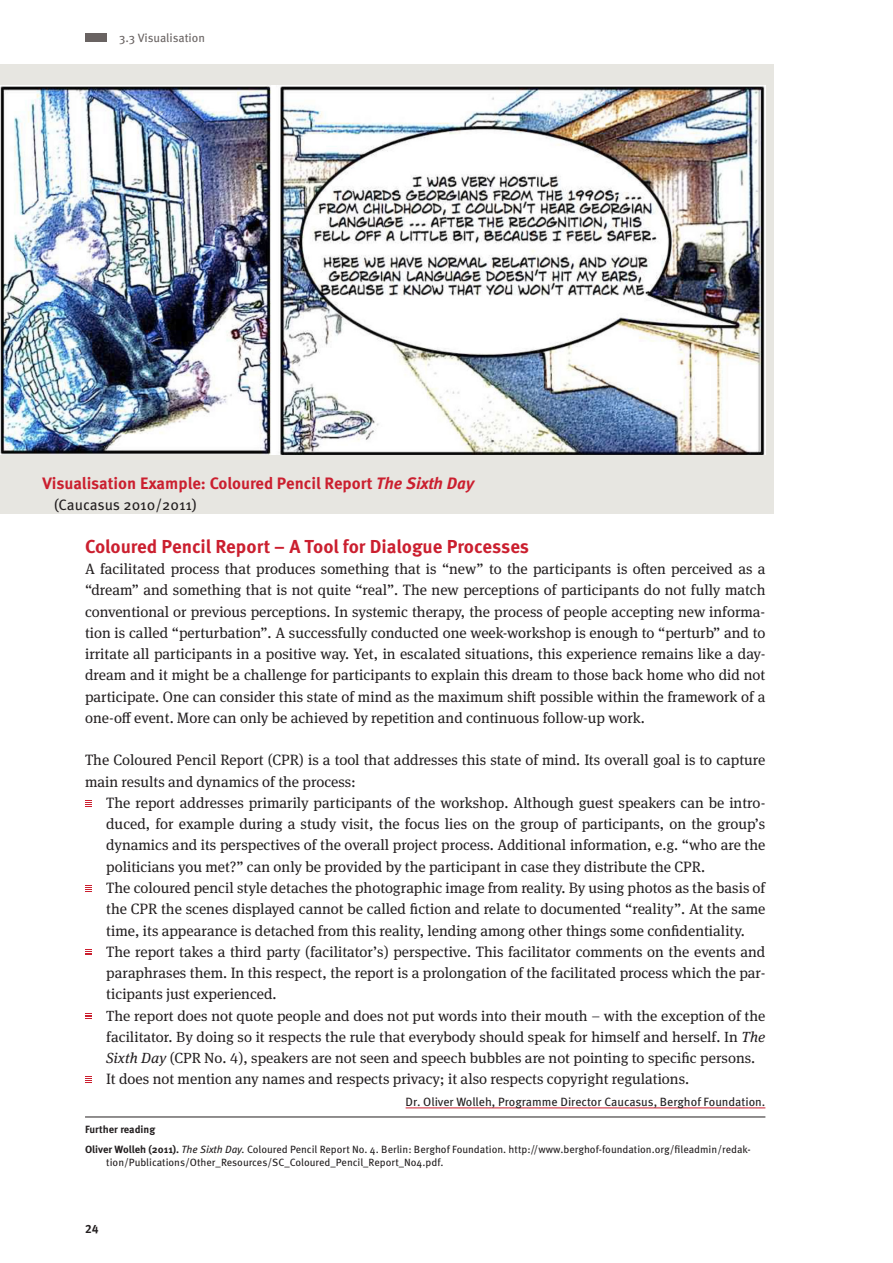
<style>
.page{position:relative;width:893px;height:1263px;background:#fff}
.page>*{position:absolute;margin:0;border:0;box-sizing:border-box;transform-origin:0 0}
.t1{font:700 18.75px "Meta Pro";color:#cb1f2f}
.t2{font:700 16.5px "Meta Pro";color:#cb1f2f}
.t3{font:15px/21.3px "Meta Serif Pro";color:#231f20}
.t4{font:15px "Meta Pro";letter-spacing:-.005em;color:#231f20}
.t5{font:14.7px/21.3px "Meta Serif Pro";color:#231f20;text-align:justify}
.t6{font:12px "Meta Pro";color:#231f20}
.t7{font:12px "Meta Pro";letter-spacing:-.005em;color:#696362}
.t8{font:700 12px "Meta Pro";color:#231f20}
.t9{font:10.5px/20.2px "Meta Pro";color:#231f20}
.s1{font-style:italic}
.s2{font-weight:700}
</style>
<div class="page">
<div style="left:85px;top:34px;width:21px;height:8px;background:#696362"></div>
<div style="left:0;top:64px;width:774px;height:449px;background:#e7e6e1"></div>
<img style="left:0;top:85px;width:765px;height:369px">
<hr style="left:406px;top:1107px;width:359px;height:1px;background:#cb1f2f">
<hr style="left:85px;top:1116px;width:680px;height:1px;background:#231f20">
<svg style="left:85px;top:800px;width:6px;height:5px"></svg>
<svg style="left:85px;top:885px;width:6px;height:7px"></svg>
<svg style="left:85px;top:949px;width:6px;height:6px"></svg>
<svg style="left:85px;top:1013px;width:6px;height:6px"></svg>
<svg style="left:85px;top:1076px;width:6px;height:7px"></svg>
<p class="t7" style="left:119px;top:29px;width:88px">3.3 Visualisation</p>
<p class="t2" style="left:43px;top:470px;width:433px">Visualisation Example: Coloured Pencil Report <span class="s1">The Sixth Day</span></p>
<p class="t4" style="left:54px;top:494px;width:144px">(Caucasus 2010/2011)</p>
<p class="t1" style="left:85px;top:532px;width:446px">Coloured Pencil Report – A Tool for Dialogue Processes</p>
<p class="t3" style="left:85px;top:557px;width:682px;text-align:justify">A facilitated process that produces something that is “new” to the participants is often perceived as a “dream” and something that is not quite “real”. The new perceptions of participants do not fully match conventional or previous perceptions. In systemic therapy, the process of people accepting new informa&shy;tion is called “perturbation”. A successfully conducted one week-workshop is enough to “perturb” and to irritate all participants in a positive way. Yet, in escalated situations, this experience remains like a day&shy;dream and it might be a challenge for participants to explain this dream to those back home who did not participate. One can consider this state of mind as the maximum shift possible within the framework of a one-off event. More can only be achieved by repetition and continuous follow-up work.</p>
<p class="t3" style="left:85px;top:749px;width:682px">The Coloured Pencil Report (CPR) is a tool that addresses this state of mind. Its overall goal is to capture main results and dynamics of the process:</p>
<p class="t3" style="left:106px;top:791px;width:661px">The report addresses primarily participants of the workshop. Although guest speakers can be intro&shy;duced, for example during a study visit, the focus lies on the group of participants, on the group’s dynamics and its perspectives of the overall project process. Additional information, e.g. “who are the politicians you met?” can only be provided by the participant in case they distribute the CPR.<br>The coloured pencil style detaches the photographic image from reality. By using photos as the basis of the CPR the scenes displayed cannot be called fiction and relate to documented “reality”. At the same time, its appearance is detached from this reality, lending among other things some confidentiality.<br>The report takes a third party (facilitator’s) perspective. This facilitator comments on the events and paraphrases them. In this respect, the report is a prolongation of the facilitated process which the par&shy;ticipants just experienced.</p>
<p class="t5" style="left:106px;top:1004px;width:661px">The report does not quote people and does not put words into their mouth – with the exception of the facilitator. By doing so it respects the rule that everybody should speak for himself and herself. In <span class="s1">The Sixth Day</span> (CPR No. 4), speakers are not seen and speech bubbles are not pointing to specific persons.</p>
<p class="t3" style="left:106px;top:1068px;width:584px">It does not mention any names and respects privacy; it also respects copyright regulations.</p>
<p class="t6" style="left:406px;top:1092px;width:361px">Dr. Oliver Wolleh, Programme Director Caucasus, Berghof Foundation.</p>
<p class="t9" style="left:85px;top:1118px;width:667px"><span class="s2">Further reading<br>Oliver Wolleh (2011).</span> <span class="s1">The Sixth Day.</span> Coloured Pencil Report No. 4. Berlin: Berghof Foundation. http://www.berghof-foundation.org/fileadmin/redak-</p>
<p class="t9" style="left:106px;top:1152px;width:339px">tion/Publications/Other_Resources/SC_Coloured_Pencil_Report_No4.pdf.</p>
<p class="t8" style="left:85px;top:1220px;width:15px">24</p>
</div>
